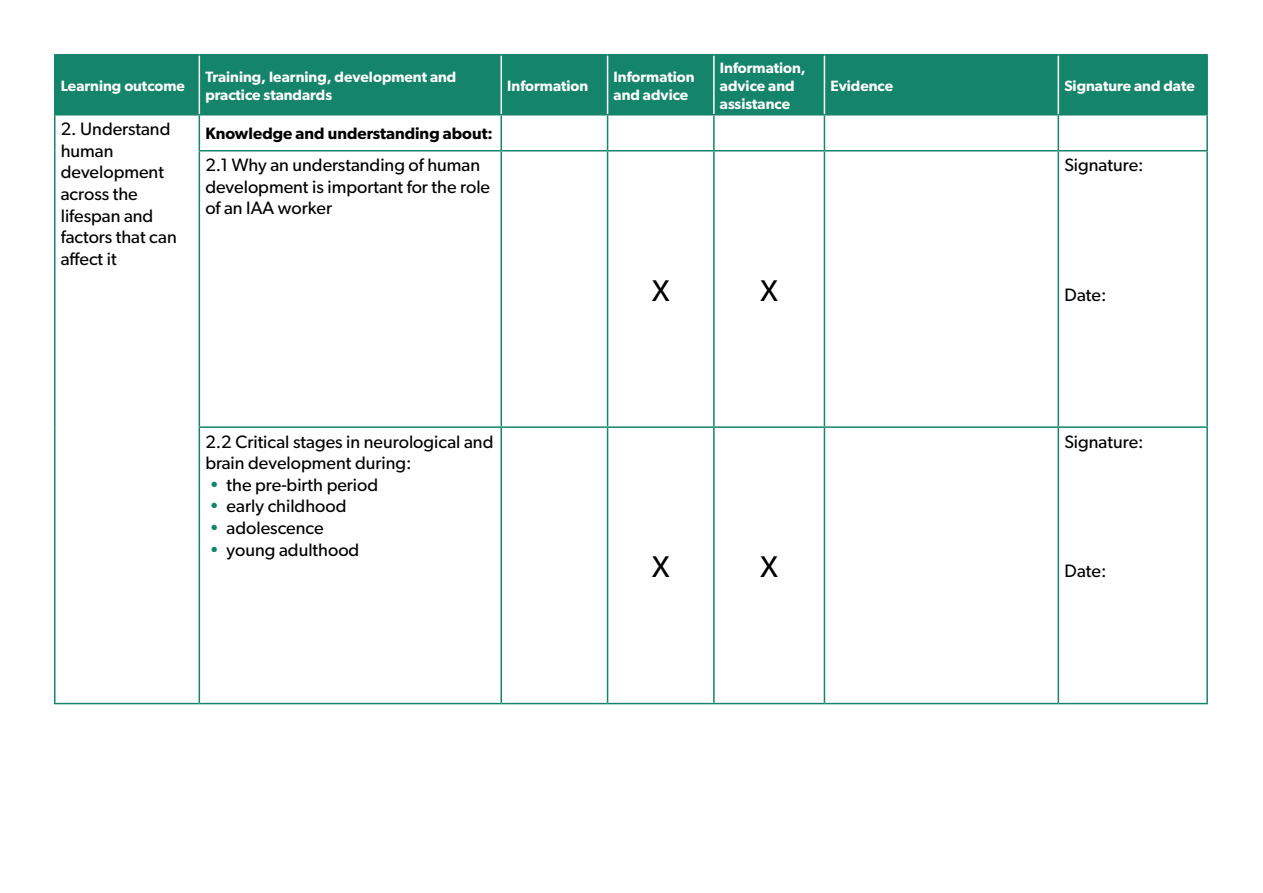
<style>
.page{position:relative;width:1263px;height:893px;background:#fff}
.page>*{position:absolute;margin:0;border:0;box-sizing:border-box;transform-origin:0 0}
.t1{font:30px "Gibson";color:#000}
.t2{font:18px/21.6px "Gibson";color:#000}
.Section_header{font:600 16.5px "Gibson";color:#000}
.t3{font:600 15px/18px "Gibson";color:#fff}
.s1{color:#14856a}
</style>
<div class="page">
<div style="left:56px;top:56px;width:1150px;height:58px;background:#14856a"></div>
<hr style="left:54px;top:116px;width:2px;height:35px;background:#14856a">
<hr style="left:199px;top:116px;width:1px;height:34px;background:#14856a">
<hr style="left:500px;top:116px;width:2px;height:34px;background:#14856a">
<hr style="left:607px;top:116px;width:1px;height:34px;background:#14856a">
<hr style="left:713px;top:116px;width:2px;height:34px;background:#14856a">
<hr style="left:824px;top:116px;width:1px;height:34px;background:#14856a">
<hr style="left:1057px;top:116px;width:2px;height:34px;background:#14856a">
<hr style="left:1206px;top:116px;width:2px;height:34px;background:#14856a">
<hr style="left:54px;top:151px;width:2px;height:276px;background:#14856a">
<hr style="left:199px;top:150px;width:302px;height:2px;background:#14856a">
<hr style="left:199px;top:152px;width:1px;height:274px;background:#14856a">
<hr style="left:501px;top:150px;width:107px;height:2px;background:#14856a">
<hr style="left:500px;top:152px;width:2px;height:274px;background:#14856a">
<hr style="left:608px;top:150px;width:106px;height:2px;background:#14856a">
<hr style="left:607px;top:152px;width:1px;height:274px;background:#14856a">
<hr style="left:714px;top:150px;width:110px;height:2px;background:#14856a">
<hr style="left:713px;top:152px;width:2px;height:274px;background:#14856a">
<hr style="left:824px;top:150px;width:234px;height:2px;background:#14856a">
<hr style="left:824px;top:152px;width:1px;height:274px;background:#14856a">
<hr style="left:1058px;top:150px;width:150px;height:2px;background:#14856a">
<hr style="left:1057px;top:152px;width:2px;height:274px;background:#14856a">
<hr style="left:1206px;top:152px;width:2px;height:274px;background:#14856a">
<hr style="left:54px;top:427px;width:2px;height:276px;background:#14856a">
<hr style="left:199px;top:426px;width:302px;height:2px;background:#14856a">
<hr style="left:199px;top:428px;width:1px;height:275px;background:#14856a">
<hr style="left:501px;top:426px;width:107px;height:2px;background:#14856a">
<hr style="left:500px;top:428px;width:2px;height:275px;background:#14856a">
<hr style="left:608px;top:426px;width:106px;height:2px;background:#14856a">
<hr style="left:607px;top:428px;width:1px;height:275px;background:#14856a">
<hr style="left:714px;top:426px;width:110px;height:2px;background:#14856a">
<hr style="left:713px;top:428px;width:2px;height:275px;background:#14856a">
<hr style="left:824px;top:426px;width:234px;height:2px;background:#14856a">
<hr style="left:824px;top:428px;width:1px;height:275px;background:#14856a">
<hr style="left:1058px;top:426px;width:150px;height:2px;background:#14856a">
<hr style="left:1057px;top:428px;width:2px;height:275px;background:#14856a">
<hr style="left:1206px;top:428px;width:2px;height:275px;background:#14856a">
<hr style="left:54px;top:703px;width:145px;height:1px;background:#14856a">
<hr style="left:199px;top:703px;width:302px;height:1px;background:#14856a">
<hr style="left:501px;top:703px;width:107px;height:1px;background:#14856a">
<hr style="left:608px;top:703px;width:106px;height:1px;background:#14856a">
<hr style="left:714px;top:703px;width:110px;height:1px;background:#14856a">
<hr style="left:824px;top:703px;width:234px;height:1px;background:#14856a">
<hr style="left:1058px;top:703px;width:150px;height:1px;background:#14856a">
<hr style="left:199px;top:56px;width:1px;height:58px;background:#fff">
<hr style="left:500px;top:56px;width:2px;height:58px;background:#fff">
<hr style="left:607px;top:56px;width:1px;height:58px;background:#fff">
<hr style="left:713px;top:56px;width:2px;height:58px;background:#fff">
<hr style="left:824px;top:56px;width:1px;height:58px;background:#fff">
<hr style="left:1057px;top:56px;width:2px;height:58px;background:#fff">
<hr style="left:54px;top:54px;width:145px;height:2px;background:#14856a">
<hr style="left:54px;top:56px;width:2px;height:58px;background:#14856a">
<hr style="left:199px;top:54px;width:302px;height:2px;background:#14856a">
<hr style="left:501px;top:54px;width:107px;height:2px;background:#14856a">
<hr style="left:608px;top:54px;width:106px;height:2px;background:#14856a">
<hr style="left:714px;top:54px;width:110px;height:2px;background:#14856a">
<hr style="left:824px;top:54px;width:234px;height:2px;background:#14856a">
<hr style="left:1058px;top:54px;width:150px;height:2px;background:#14856a">
<hr style="left:1206px;top:56px;width:2px;height:58px;background:#14856a">
<hr style="left:54px;top:114px;width:145px;height:2px;background:#14856a">
<hr style="left:199px;top:114px;width:302px;height:2px;background:#14856a">
<hr style="left:501px;top:114px;width:107px;height:2px;background:#14856a">
<hr style="left:608px;top:114px;width:106px;height:2px;background:#14856a">
<hr style="left:714px;top:114px;width:110px;height:2px;background:#14856a">
<hr style="left:824px;top:114px;width:234px;height:2px;background:#14856a">
<hr style="left:1058px;top:114px;width:150px;height:2px;background:#14856a">
<p class="t3" style="left:61px;top:76px;width:126px">Learning outcome</p>
<p class="t3" style="left:205px;top:67px;width:253px">Training, learning, development and practice standards</p>
<p class="t3" style="left:507px;top:76px;width:83px">Information</p>
<p class="t3" style="left:614px;top:67px;width:83px">Information and advice</p>
<p class="t3" style="left:720px;top:58px;width:87px">Information, advice and assistance</p>
<p class="t2" style="left:61px;top:118px;width:118px">2. Understand human development across the lifespan and factors that can affect it</p>
<h2 class="Section_header" style="left:205px;top:124px;width:289px">Knowledge and understanding about:</h2>
<p class="t2" style="left:205px;top:154px;width:286px">2.1 Why an understanding of human development is important for the role of an IAA worker</p>
<p class="t1" style="left:652px;top:273px;width:19px">X</p>
<p class="t1" style="left:760px;top:273px;width:19px">X</p>
<p class="t3" style="left:830px;top:76px;width:64px">Evidence</p>
<p class="t3" style="left:1064px;top:76px;width:132px">Signature and date</p>
<p class="t2" style="left:1064px;top:154px;width:81px">Signature:</p>
<p class="t2" style="left:1064px;top:283px;width:44px">Date:</p>
<p class="t2" style="left:205px;top:430px;width:290px">2.2 Critical stages in neurological and brain development during:</p>
<p class="t2" style="left:210px;top:473px;width:170px"><span class="s1">•</span> the pre-birth period</p>
<p class="t2" style="left:210px;top:495px;width:138px"><span class="s1">•</span> early childhood</p>
<p class="t2" style="left:210px;top:517px;width:116px"><span class="s1">•</span> adolescence</p>
<p class="t2" style="left:210px;top:538px;width:151px"><span class="s1">•</span> young adulthood</p>
<p class="t1" style="left:652px;top:549px;width:19px">X</p>
<p class="t1" style="left:760px;top:549px;width:19px">X</p>
<p class="t2" style="left:1064px;top:430px;width:81px">Signature:</p>
<p class="t2" style="left:1064px;top:560px;width:44px">Date:</p>
</div>
